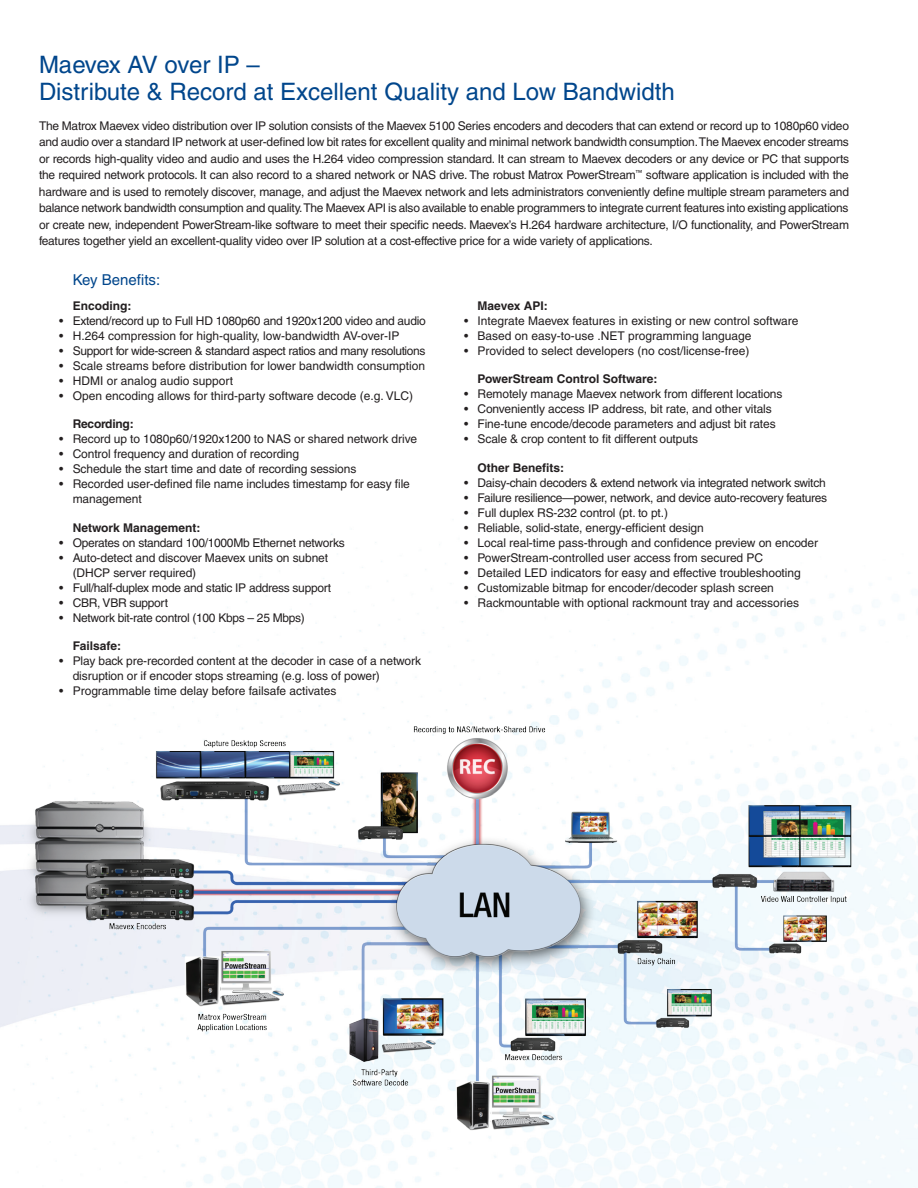
<style>
.page{position:relative;width:918px;height:1188px;background:#fff}
.page>*{position:absolute;margin:0;border:0;box-sizing:border-box;transform-origin:0 0}
.t1{font:24px/27px "Helvetica";color:#01468c}
.t2{font:15px "Helvetica";color:#01468c}
.t3{font:12px/16.5px "Helvetica";letter-spacing:-.01em;color:#231f20}
.t4{font:700 12px "Helvetica";color:#231f20}
.t5{font:12px "Helvetica";letter-spacing:-.03em;color:#231f20}
.t6{font:700 12px "Helvetica";letter-spacing:-.02em;color:#231f20}
</style>
<div class="page">
<img style="left:0;top:720px;width:880px;height:419px">
<h1 class="t1" style="left:39px;top:51px;width:637px">Maevex AV over IP –<br>Distribute &amp; Record at Excellent Quality and Low Bandwidth</h1>
<p class="t3" style="left:39px;top:117px;width:812px;text-align:justify">The Matrox Maevex video distribution over IP solution consists of the Maevex 5100 Series encoders and decoders that can extend or record up to 1080p60 video and audio over a standard IP network at user-defined low bit rates for excellent quality and minimal network bandwidth consumption. The Maevex encoder streams or records high-quality video and audio and uses the H.264 video compression standard. It can stream to Maevex decoders or any device or PC that supports the required network protocols. It can also record to a shared network or NAS drive. The robust Matrox PowerStream<sup>™</sup> software application is included with the hardware and is used to remotely discover, manage, and adjust the Maevex network and lets administrators conveniently define multiple stream parameters and balance network bandwidth consumption and quality. The Maevex API is also available to enable programmers to integrate current features into existing applications or create new, independent PowerStream-like software to meet their specific needs. Maevex’s H.264 hardware architecture, I/O functionality, and PowerStream features together yield an excellent-quality video over IP solution at a cost-effective price for a wide variety of applications.</p>
<p class="t2" style="left:73px;top:271px;width:89px">Key Benefits:</p>
<p class="t4" style="left:73px;top:298px;width:60px">Encoding:</p>
<p class="t3" style="left:59px;top:312px;width:368px">• Extend/record up to Full HD 1080p60 and 1920x1200 video and audio</p>
<p class="t3" style="left:59px;top:327px;width:342px">• H.264 compression for high-quality, low-bandwidth AV-over-IP</p>
<p class="t5" style="left:59px;top:344px;width:368px">• Support for wide-screen &amp; standard aspect ratios and many resolutions</p>
<p class="t3" style="left:59px;top:357px;width:367px">• Scale streams before distribution for lower bandwidth consumption</p>
<p class="t3" style="left:59px;top:372px;width:176px">• HDMI or analog audio support</p>
<p class="t3" style="left:59px;top:387px;width:355px">• Open encoding allows for third-party software decode (e.g. VLC)</p>
<p class="t6" style="left:73px;top:417px;width:62px">Recording:</p>
<p class="t3" style="left:59px;top:431px;width:359px">• Record up to 1080p60/1920x1200 to NAS or shared network drive</p>
<p class="t3" style="left:59px;top:446px;width:241px">• Control frequency and duration of recording</p>
<p class="t3" style="left:59px;top:461px;width:299px">• Schedule the start time and date of recording sessions</p>
<p class="t3" style="left:73px;top:476px;width:339px;line-height:15px;text-indent:-14px">• Recorded user-defined file name includes timestamp for easy file management</p>
<p class="t4" style="left:73px;top:520px;width:129px">Network Management:</p>
<p class="t3" style="left:59px;top:534px;width:287px">• Operates on standard 100/1000Mb Ethernet networks</p>
<p class="t3" style="left:73px;top:550px;width:257px;line-height:15px;text-indent:-14px">• Auto-detect and discover Maevex units on subnet (DHCP server required)</p>
<p class="t3" style="left:59px;top:579px;width:274px">• Full/half-duplex mode and static IP address support</p>
<p class="t3" style="left:59px;top:594px;width:110px">• CBR, VBR support</p>
<p class="t3" style="left:59px;top:609px;width:247px">• Network bit-rate control (100 Kbps – 25 Mbps)</p>
<p class="t4" style="left:73px;top:639px;width:50px">Failsafe:</p>
<p class="t3" style="left:73px;top:653px;width:350px;line-height:15px;text-indent:-14px">• Play back pre-recorded content at the decoder in case of a network disruption or if encoder stops streaming (e.g. loss of power)</p>
<p class="t3" style="left:59px;top:683px;width:279px">• Programmable time delay before failsafe activates</p>
<p class="t4" style="left:478px;top:298px;width:72px">Maevex API:</p>
<p class="t3" style="left:464px;top:312px;width:336px">• Integrate Maevex features in existing or new control software</p>
<p class="t3" style="left:464px;top:327px;width:289px">• Based on easy-to-use .NET programming language</p>
<p class="t3" style="left:464px;top:342px;width:287px">• Provided to select developers (no cost/license-free)</p>
<p class="t4" style="left:478px;top:372px;width:181px">PowerStream Control Software:</p>
<p class="t3" style="left:464px;top:386px;width:320px">• Remotely manage Maevex network from different locations</p>
<p class="t3" style="left:464px;top:401px;width:309px">• Conveniently access IP address, bit rate, and other vitals</p>
<p class="t3" style="left:464px;top:416px;width:313px">• Fine-tune encode/decode parameters and adjust bit rates</p>
<p class="t3" style="left:464px;top:431px;width:236px">• Scale &amp; crop content to fit different outputs</p>
<p class="t4" style="left:478px;top:460px;width:88px">Other Benefits:</p>
<p class="t3" style="left:464px;top:474px;width:363px">• Daisy-chain decoders &amp; extend network via integrated network switch</p>
<p class="t3" style="left:464px;top:489px;width:365px">• Failure resilience—power, network, and device auto-recovery features</p>
<p class="t3" style="left:464px;top:504px;width:205px">• Full duplex RS-232 control (pt. to pt.)</p>
<p class="t3" style="left:464px;top:519px;width:241px">• Reliable, solid-state, energy-efficient design</p>
<p class="t3" style="left:464px;top:534px;width:356px">• Local real-time pass-through and confidence preview on encoder</p>
<p class="t3" style="left:464px;top:549px;width:301px">• PowerStream-controlled user access from secured PC</p>
<p class="t3" style="left:464px;top:564px;width:338px">• Detailed LED indicators for easy and effective troubleshooting</p>
<p class="t3" style="left:464px;top:579px;width:311px">• Customizable bitmap for encoder/decoder splash screen</p>
<p class="t3" style="left:464px;top:594px;width:337px">• Rackmountable with optional rackmount tray and accessories</p>
</div>
